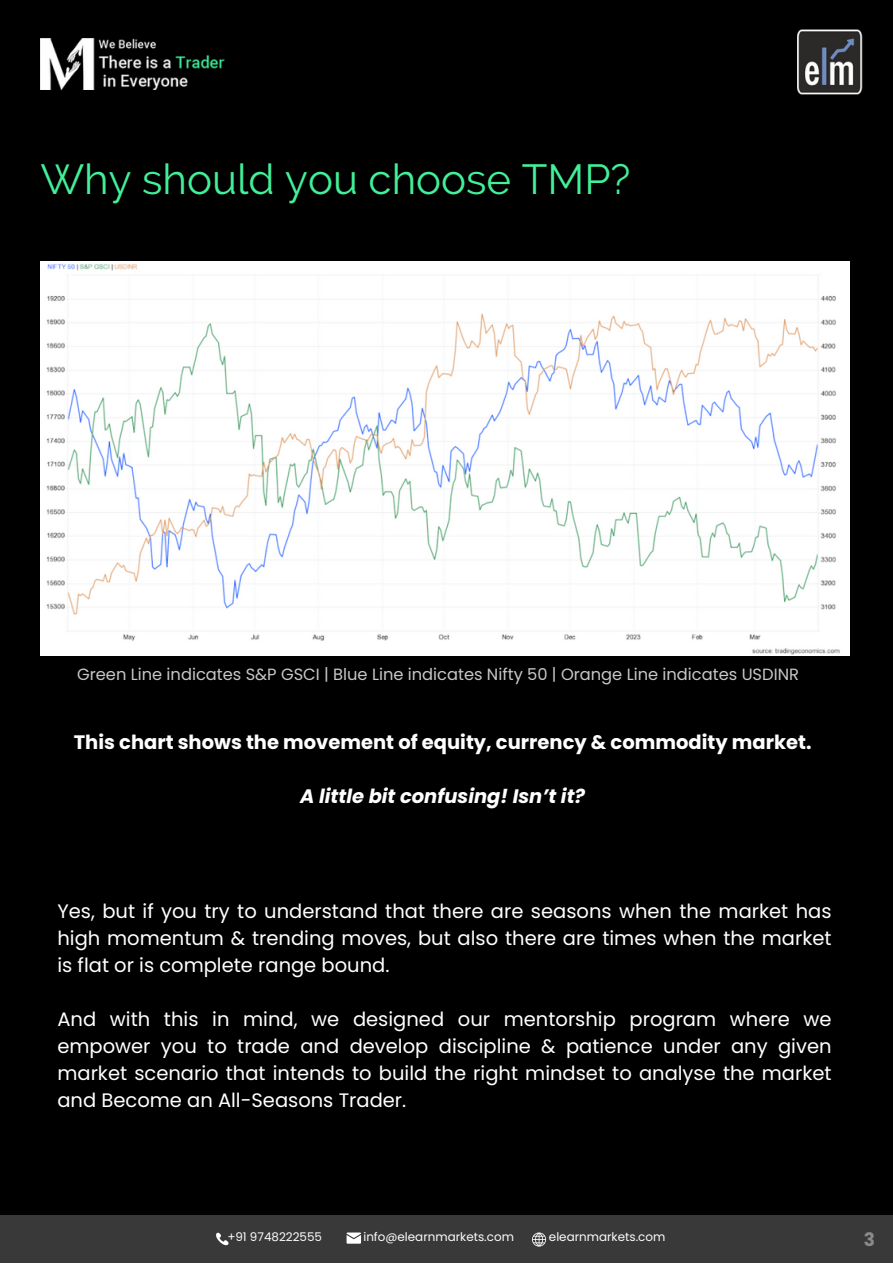
<style>
.page{position:relative;width:893px;height:1264px;background:#fff}
.page>*{position:absolute;margin:0;border:0;box-sizing:border-box;transform-origin:0 0}
.t1{font:42px "Raleway";color:#41f099}
.t2{font:19.5px/27px "Poppins";color:#fff;text-align:justify}
.t3{font:700 19.5px "Poppins";color:#fff}
.t4{font:italic 700 19.5px "Poppins";color:#fff}
.t5{font:700 18.6px "Poppins";color:#8b8989}
.t6{font:16.2px "Poppins";color:#c8c8c8}
.t7{font:11.85px "Poppins";color:#fbfdfc}
</style>
<div class="page">
<div style="left:0;top:0;width:892px;height:1262px;background:#000"></div>
<img style="left:40px;top:261px;width:808px;height:395px">
<img style="left:40px;top:39px;width:185px;height:50px">
<img style="left:797px;top:29px;width:66px;height:66px">
<div style="left:0;top:1215px;width:892px;height:47px;background:#393939"></div>
<svg style="left:346px;top:1232px;width:15px;height:11px"></svg>
<svg style="left:532px;top:1232px;width:14px;height:14px"></svg>
<svg style="left:216px;top:1232px;width:13px;height:14px"></svg>
<p class="t1" style="left:40px;top:155px;width:591px">Why should you choose TMP?</p>
<p class="t6" style="left:77px;top:663px;width:723px">Green Line indicates S&amp;P GSCI | Blue Line indicates Nifty 50 | Orange Line indicates USDINR</p>
<p class="t3" style="left:74px;top:728px;width:739px">This chart shows the movement of equity, currency &amp; commodity market.</p>
<p class="t4" style="left:300px;top:782px;width:286px">A little bit confusing! Isn’t it?</p>
<p class="t2" style="left:57px;top:898px;width:775px">Yes, but if you try to understand that there are seasons when the market has high momentum &amp; trending moves, but also there are times when the market is flat or is complete range bound.</p>
<p class="t2" style="left:57px;top:1005px;width:775px">And with this in mind, we designed our mentorship program where we empower you to trade and develop discipline &amp; patience under any given market scenario that intends to build the right mindset to analyse the market and Become an All-Seasons Trader.</p>
<p class="t7" style="left:227px;top:1228px;width:96px">+91 9748222555</p>
<p class="t7" style="left:363px;top:1228px;width:152px">info@elearnmarkets.com</p>
<p class="t7" style="left:549px;top:1228px;width:118px">elearnmarkets.com</p>
<p class="t5" style="left:863px;top:1226px;width:13px">3</p>
</div>
